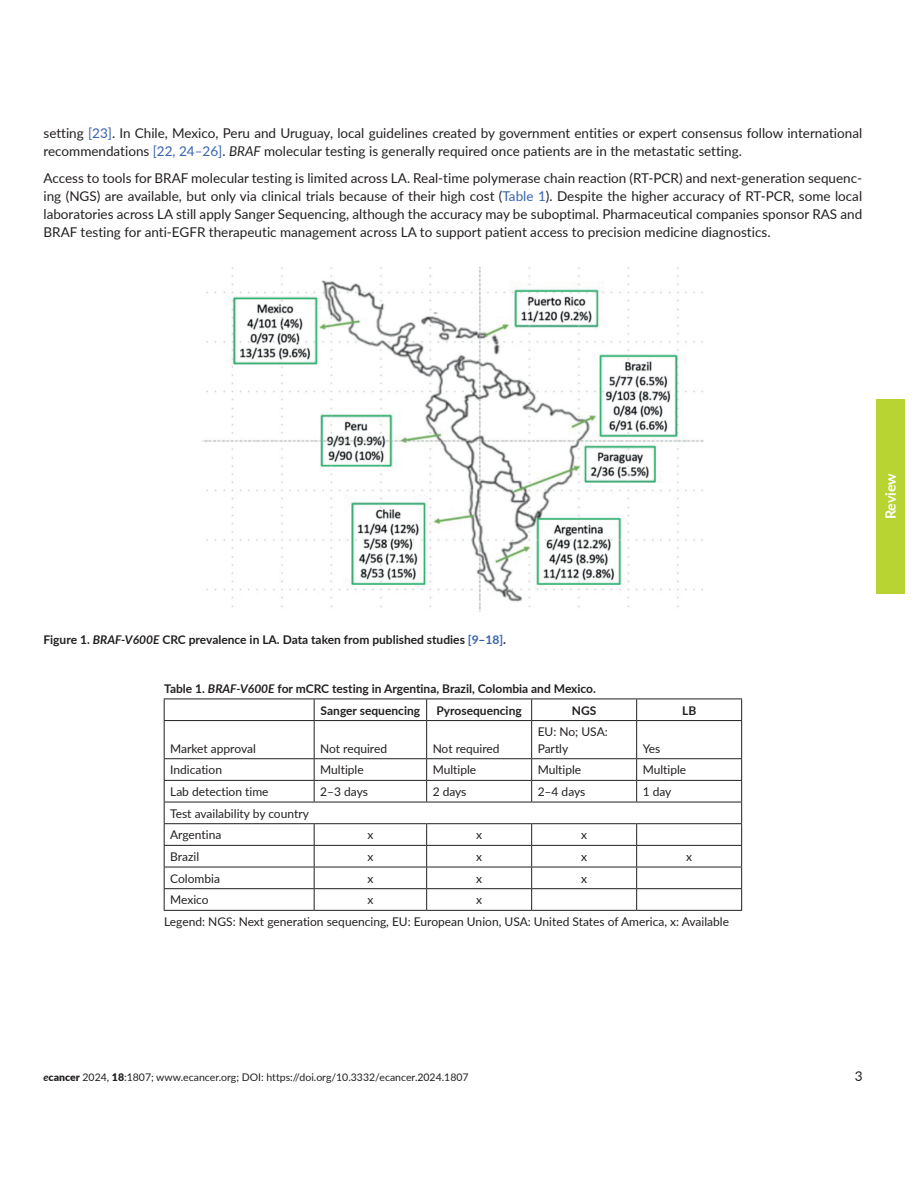
<style>
.page{position:relative;width:918px;height:1188px;background:#fff}
.page>*{position:absolute;margin:0;border:0;box-sizing:border-box;transform-origin:0 0}
.t1{font:700 14.25px "Lato";letter-spacing:-.005em;color:#fff}
.t2{font:13.5px/18px "Lato";color:#231f20}
.t3{font:12px/21.6px "Lato";color:#231f20}
.t4{font:700 12px/21.6px "Lato";color:#231f20}
.t5{font:10.5px "Lato";color:#231f20}
.s1{color:#3862ae}
.s2{font-style:italic}
.s3{font-weight:700;font-style:italic}
.s4{font-weight:900}
</style>
<div class="page">
<div style="left:876px;top:399px;width:29px;height:195px;background:#b8d432"></div>
<img style="left:202px;top:268px;width:502px;height:344px">
<hr style="left:164px;top:699px;width:150px;height:1px;background:#231f20">
<svg style="left:164px;top:699px;width:1px;height:21px"></svg>
<hr style="left:314px;top:699px;width:113px;height:1px;background:#231f20">
<svg style="left:314px;top:699px;width:1px;height:21px"></svg>
<hr style="left:427px;top:699px;width:105px;height:1px;background:#231f20">
<svg style="left:426px;top:699px;width:1px;height:21px"></svg>
<hr style="left:532px;top:699px;width:105px;height:1px;background:#231f20">
<svg style="left:531px;top:699px;width:1px;height:21px"></svg>
<hr style="left:637px;top:699px;width:105px;height:1px;background:#231f20">
<svg style="left:636px;top:699px;width:1px;height:21px"></svg>
<svg style="left:741px;top:699px;width:1px;height:21px"></svg>
<hr style="left:164px;top:720px;width:150px;height:1px;background:#231f20">
<hr style="left:164px;top:721px;width:1px;height:37px;background:#231f20">
<hr style="left:314px;top:720px;width:113px;height:1px;background:#231f20">
<hr style="left:314px;top:721px;width:1px;height:37px;background:#231f20">
<hr style="left:427px;top:720px;width:105px;height:1px;background:#231f20">
<hr style="left:426px;top:721px;width:1px;height:37px;background:#231f20">
<hr style="left:532px;top:720px;width:105px;height:1px;background:#231f20">
<hr style="left:531px;top:721px;width:1px;height:37px;background:#231f20">
<hr style="left:637px;top:720px;width:105px;height:1px;background:#231f20">
<hr style="left:636px;top:721px;width:1px;height:37px;background:#231f20">
<hr style="left:741px;top:721px;width:1px;height:37px;background:#231f20">
<hr style="left:164px;top:758px;width:150px;height:1px;background:#231f20">
<hr style="left:314px;top:758px;width:113px;height:1px;background:#231f20">
<hr style="left:427px;top:758px;width:105px;height:1px;background:#231f20">
<hr style="left:532px;top:758px;width:105px;height:1px;background:#231f20">
<hr style="left:637px;top:758px;width:105px;height:1px;background:#231f20">
<hr style="left:164px;top:780px;width:150px;height:1px;background:#231f20">
<hr style="left:314px;top:780px;width:113px;height:1px;background:#231f20">
<svg style="left:314px;top:759px;width:1px;height:43px"></svg>
<hr style="left:427px;top:780px;width:105px;height:1px;background:#231f20">
<svg style="left:426px;top:759px;width:1px;height:43px"></svg>
<hr style="left:532px;top:780px;width:105px;height:1px;background:#231f20">
<svg style="left:531px;top:759px;width:1px;height:43px"></svg>
<hr style="left:637px;top:780px;width:105px;height:1px;background:#231f20">
<svg style="left:636px;top:759px;width:1px;height:43px"></svg>
<hr style="left:164px;top:802px;width:150px;height:1px;background:#231f20">
<hr style="left:314px;top:802px;width:113px;height:1px;background:#231f20">
<hr style="left:427px;top:802px;width:105px;height:1px;background:#231f20">
<hr style="left:532px;top:802px;width:105px;height:1px;background:#231f20">
<hr style="left:637px;top:802px;width:105px;height:1px;background:#231f20">
<hr style="left:164px;top:823px;width:150px;height:1px;background:#231f20">
<hr style="left:314px;top:823px;width:113px;height:1px;background:#231f20">
<hr style="left:427px;top:823px;width:105px;height:1px;background:#231f20">
<hr style="left:532px;top:823px;width:105px;height:1px;background:#231f20">
<hr style="left:637px;top:823px;width:105px;height:1px;background:#231f20">
<hr style="left:164px;top:845px;width:150px;height:1px;background:#231f20">
<hr style="left:314px;top:845px;width:113px;height:1px;background:#231f20">
<hr style="left:427px;top:845px;width:105px;height:1px;background:#231f20">
<hr style="left:532px;top:845px;width:105px;height:1px;background:#231f20">
<hr style="left:637px;top:845px;width:105px;height:1px;background:#231f20">
<hr style="left:164px;top:867px;width:150px;height:1px;background:#231f20">
<hr style="left:314px;top:867px;width:113px;height:1px;background:#231f20">
<hr style="left:427px;top:867px;width:105px;height:1px;background:#231f20">
<hr style="left:532px;top:867px;width:105px;height:1px;background:#231f20">
<hr style="left:637px;top:867px;width:105px;height:1px;background:#231f20">
<hr style="left:164px;top:888px;width:150px;height:1px;background:#231f20">
<svg style="left:164px;top:759px;width:1px;height:151px"></svg>
<hr style="left:314px;top:888px;width:113px;height:1px;background:#231f20">
<svg style="left:314px;top:824px;width:1px;height:86px"></svg>
<hr style="left:427px;top:888px;width:105px;height:1px;background:#231f20">
<svg style="left:426px;top:824px;width:1px;height:86px"></svg>
<hr style="left:532px;top:888px;width:105px;height:1px;background:#231f20">
<svg style="left:531px;top:824px;width:1px;height:86px"></svg>
<hr style="left:637px;top:888px;width:105px;height:1px;background:#231f20">
<svg style="left:636px;top:824px;width:1px;height:86px"></svg>
<svg style="left:741px;top:759px;width:1px;height:151px"></svg>
<hr style="left:164px;top:910px;width:150px;height:1px;background:#231f20">
<hr style="left:314px;top:910px;width:113px;height:1px;background:#231f20">
<hr style="left:427px;top:910px;width:105px;height:1px;background:#231f20">
<hr style="left:532px;top:910px;width:105px;height:1px;background:#231f20">
<hr style="left:637px;top:910px;width:105px;height:1px;background:#231f20">
<p class="t2" style="left:44px;top:123px;width:820px">setting <span class="s1">[23]</span>. In Chile, Mexico, Peru and Uruguay, local guidelines created by government entities or expert consensus follow international recommendations <span class="s1">[22, 24–26]</span>. <span class="s2">BRAF</span> molecular testing is generally required once patients are in the metastatic setting.</p>
<p class="t2" style="left:44px;top:168px;width:820px;text-align:justify">Access to tools for BRAF molecular testing is limited across LA. Real-time polymerase chain reaction (RT-PCR) and next-generation sequenc&shy;ing (NGS) are available, but only via clinical trials because of their high cost (<span class="s1">Table 1</span>). Despite the higher accuracy of RT-PCR, some local laboratories across LA still apply Sanger Sequencing, although the accuracy may be suboptimal. Pharmaceutical companies sponsor RAS and BRAF testing for anti-EGFR therapeutic management across LA to support patient access to precision medicine diagnostics.</p>
<p class="t4" style="left:44px;top:629px;width:464px">Figure 1. <span class="s2">BRAF-V600E</span> CRC prevalence in LA. Data taken from published studies <span class="s1">[9–18]</span>.</p>
<p class="t4" style="left:321px;top:677px;width:277px;text-indent:-156px">Table 1. <span class="s2">BRAF-V600E</span> for mCRC testing in Argentina, Brazil, Colombia and Mexico.<br>Sanger sequencing</p>
<p class="t4" style="left:437px;top:699px;width:87px">Pyrosequencing</p>
<p class="t4" style="left:572px;top:699px;width:26px">NGS</p>
<p class="t4" style="left:682px;top:699px;width:16px">LB</p>
<p class="t3" style="left:170px;top:737px;width:87px">Market approval</p>
<p class="t3" style="left:320px;top:737px;width:68px">Not required</p>
<p class="t3" style="left:433px;top:737px;width:68px">Not required</p>
<p class="t3" style="left:538px;top:723px;width:72px;line-height:16.5px">EU: No; USA:<br>Partly</p>
<p class="t3" style="left:643px;top:737px;width:19px">Yes</p>
<p class="t3" style="left:170px;top:759px;width:53px">Indication</p>
<p class="t3" style="left:320px;top:759px;width:45px">Multiple</p>
<p class="t3" style="left:433px;top:759px;width:45px">Multiple</p>
<p class="t3" style="left:538px;top:759px;width:45px">Multiple</p>
<p class="t3" style="left:643px;top:759px;width:45px">Multiple</p>
<p class="t3" style="left:170px;top:780px;width:100px">Lab detection time</p>
<p class="t3" style="left:320px;top:780px;width:49px">2–3 days</p>
<p class="t3" style="left:433px;top:780px;width:35px">2 days</p>
<p class="t3" style="left:538px;top:780px;width:49px">2–4 days</p>
<p class="t3" style="left:643px;top:780px;width:30px">1 day</p>
<p class="t3" style="left:170px;top:802px;width:140px">Test availability by country<br>Argentina</p>
<p class="t3" style="left:367px;top:824px;width:7px">x</p>
<p class="t3" style="left:476px;top:824px;width:7px">x</p>
<p class="t3" style="left:581px;top:824px;width:7px">x</p>
<p class="t3" style="left:170px;top:845px;width:30px">Brazil</p>
<p class="t3" style="left:367px;top:845px;width:7px">x</p>
<p class="t3" style="left:476px;top:845px;width:7px">x</p>
<p class="t3" style="left:581px;top:845px;width:7px">x</p>
<p class="t3" style="left:686px;top:845px;width:7px">x</p>
<p class="t3" style="left:170px;top:867px;width:51px">Colombia</p>
<p class="t3" style="left:367px;top:867px;width:7px">x</p>
<p class="t3" style="left:476px;top:867px;width:7px">x</p>
<p class="t3" style="left:581px;top:867px;width:7px">x</p>
<p class="t3" style="left:170px;top:889px;width:40px">Mexico</p>
<p class="t3" style="left:367px;top:889px;width:7px">x</p>
<p class="t3" style="left:164px;top:889px;width:566px;text-indent:312px">x<br>Legend: NGS: Next generation sequencing, EU: European Union, USA: United States of America, x: Available</p>
<p class="t1" style="left:880px;top:519px;width:48px;rotate:-90deg">Review</p>
<p class="t5" style="left:44px;top:1070px;width:427px"><span class="s3">e</span><span class="s4">cancer</span> 2024, <span class="s4">18</span>:1807; www.ecancer.org; DOI: https://doi.org/10.3332/ecancer.2024.1807</p>
<p class="t2" style="left:855px;top:1067px;width:9px">3</p>
</div>
